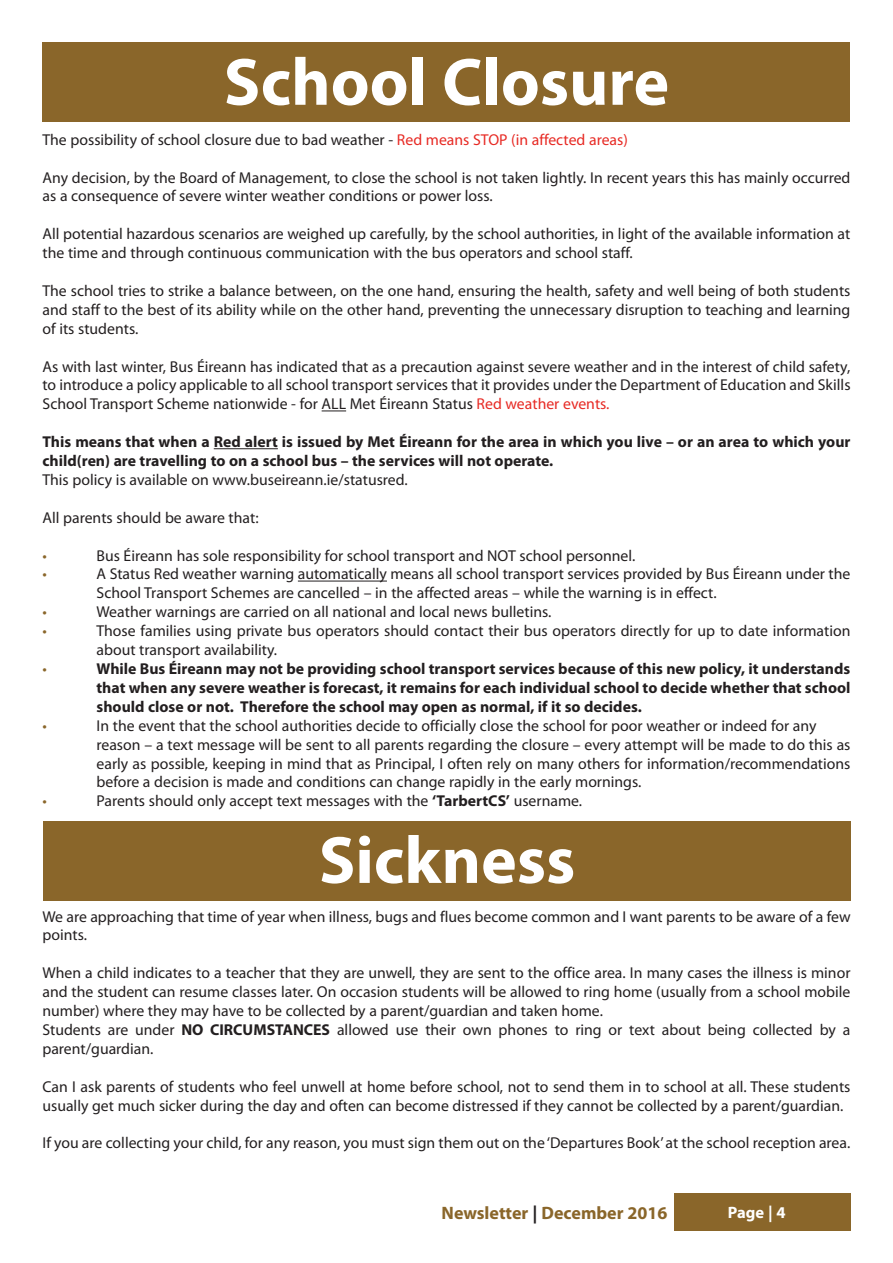
<style>
.page{position:relative;width:893px;height:1263px;background:#fff}
.page>*{position:absolute;margin:0;border:0;box-sizing:border-box;transform-origin:0 0}
.t1{font:700 67.5px "Myriad Pro";color:#fff}
.t2{font:700 18px "Myriad Pro";color:#8a662a}
.t3{font:700 16.5px "Myriad Pro";color:#fff}
.t4{font:15.75px/18.9px "Myriad Pro";color:#231f20}
.t5{font:700 15.75px/18.9px "Myriad Pro";color:#231f20}
.t6{font:15.75px "Myriad Pro";color:#8a662a}
.s1{color:#e72a24}
.s2{font-weight:700}
.s3{color:#231f20}
</style>
<div class="page">
<div style="left:43px;top:43px;width:807px;height:79px;background:#8a662a"></div>
<div style="left:674px;top:1193px;width:176px;height:38px;background:#8a662a"></div>
<svg style="left:322px;top:410px;width:24px;height:1px"></svg>
<hr style="left:214px;top:448px;width:64px;height:1px;background:#231f20">
<hr style="left:298px;top:581px;width:89px;height:1px;background:#231f20">
<div style="left:43px;top:821px;width:808px;height:79px;background:#8a662a"></div>
<h1 class="t1" style="left:224px;top:49px;width:447px">School Closure</h1>
<p class="t4" style="left:43px;top:130px;width:587px">The possibility of school closure due to bad weather - <span class="s1">Red means STOP (in affected areas)</span></p>
<p class="t4" style="left:43px;top:168px;width:809px">Any decision, by the Board of Management, to close the school is not taken lightly. In recent years this has mainly occurred as a consequence of severe winter weather conditions or power loss.</p>
<p class="t4" style="left:43px;top:225px;width:809px">All potential hazardous scenarios are weighed up carefully, by the school authorities, in light of the available information at the time and through continuous communication with the bus operators and school staff.</p>
<p class="t4" style="left:43px;top:282px;width:809px;text-align:justify">The school tries to strike a balance between, on the one hand, ensuring the health, safety and well being of both students and staff to the best of its ability while on the other hand, preventing the unnecessary disruption to teaching and learning of its students.</p>
<p class="t4" style="left:43px;top:357px;width:809px;text-align:justify">As with last winter, Bus Éireann has indicated that as a precaution against severe weather and in the interest of child safety, to introduce a policy applicable to all school transport services that it provides under the Department of Education and Skills School Transport Scheme nationwide - for ALL Met Éireann Status <span class="s1">Red weather events.</span></p>
<p class="t5" style="left:43px;top:433px;width:809px">This means that when a Red alert is issued by Met Éireann for the area in which you live – or an area to which your child(ren) are travelling to on a school bus – the services will not operate.</p>
<p class="t4" style="left:43px;top:471px;width:367px">This policy is available on www.buseireann.ie/statusred.</p>
<p class="t4" style="left:43px;top:508px;width:218px">All parents should be aware that:</p>
<p class="t6" style="left:43px;top:547px;width:6px">•</p>
<p class="t4" style="left:97px;top:546px;width:540px">Bus Éireann has sole responsibility for school transport and NOT school personnel.</p>
<p class="t6" style="left:43px;top:566px;width:6px">•</p>
<p class="t4" style="left:97px;top:565px;width:755px">A Status Red weather warning automatically means all school transport services provided by Bus Éireann under the<br>School Transport Schemes are cancelled – in the affected areas – while the warning is in effect.</p>
<p class="t6" style="left:43px;top:604px;width:6px">•</p>
<p class="t4" style="left:97px;top:603px;width:456px">Weather warnings are carried on all national and local news bulletins.</p>
<p class="t6" style="left:43px;top:623px;width:6px">•</p>
<p class="t4" style="left:97px;top:622px;width:755px">Those families using private bus operators should contact their bus operators directly for up to date information about transport availability.</p>
<p class="t6" style="left:43px;top:661px;width:6px">•</p>
<p class="t5" style="left:97px;top:660px;width:755px;text-align:justify">While Bus Éireann may not be providing school transport services because of this new policy, it understands that when any severe weather is forecast, it remains for each individual school to decide whether that school should close or not. Therefore the school may open as normal, if it so decides.</p>
<p class="t6" style="left:43px;top:718px;width:6px">•</p>
<p class="t4" style="left:97px;top:716px;width:755px">In the event that the school authorities decide to officially close the school for poor weather or indeed for any reason – a text message will be sent to all parents regarding the closure – every attempt will be made to do this as early as possible, keeping in mind that as Principal, I often rely on many others for information/recommendations before a decision is made and conditions can change rapidly in the early mornings.</p>
<p class="t6" style="left:43px;top:793px;width:6px">•</p>
<p class="t4" style="left:97px;top:792px;width:487px">Parents should only accept text messages with the <span class="s2">‘TarbertCS’</span> username.</p>
<h1 class="t1" style="left:319px;top:827px;width:258px">Sickness</h1>
<p class="t4" style="left:42px;top:907px;width:810px">We are approaching that time of year when illness, bugs and flues become common and I want parents to be aware of a few points.</p>
<p class="t4" style="left:42px;top:964px;width:809px">When a child indicates to a teacher that they are unwell, they are sent to the office area. In many cases the illness is minor and the student can resume classes later. On occasion students will be allowed to ring home (usually from a school mobile number) where they may have to be collected by a parent/guardian and taken home.<br>Students are under <span class="s2">NO CIRCUMSTANCES</span> allowed use their own phones to ring or text about being collected by a parent/guardian.</p>
<p class="t4" style="left:42px;top:1077px;width:809px">Can I ask parents of students who feel unwell at home before school, not to send them in to school at all. These students usually get much sicker during the day and often can become distressed if they cannot be collected by a parent/guardian.</p>
<p class="t4" style="left:42px;top:1134px;width:809px">If you are collecting your child, for any reason, you must sign them out on the ‘Departures Book’ at the school reception area.</p>
<p class="t2" style="left:442px;top:1204px;width:227px">Newsletter <span class="s3">|</span> December 2016</p>
<p class="t3" style="left:728px;top:1204px;width:59px">Page | 4</p>
</div>
